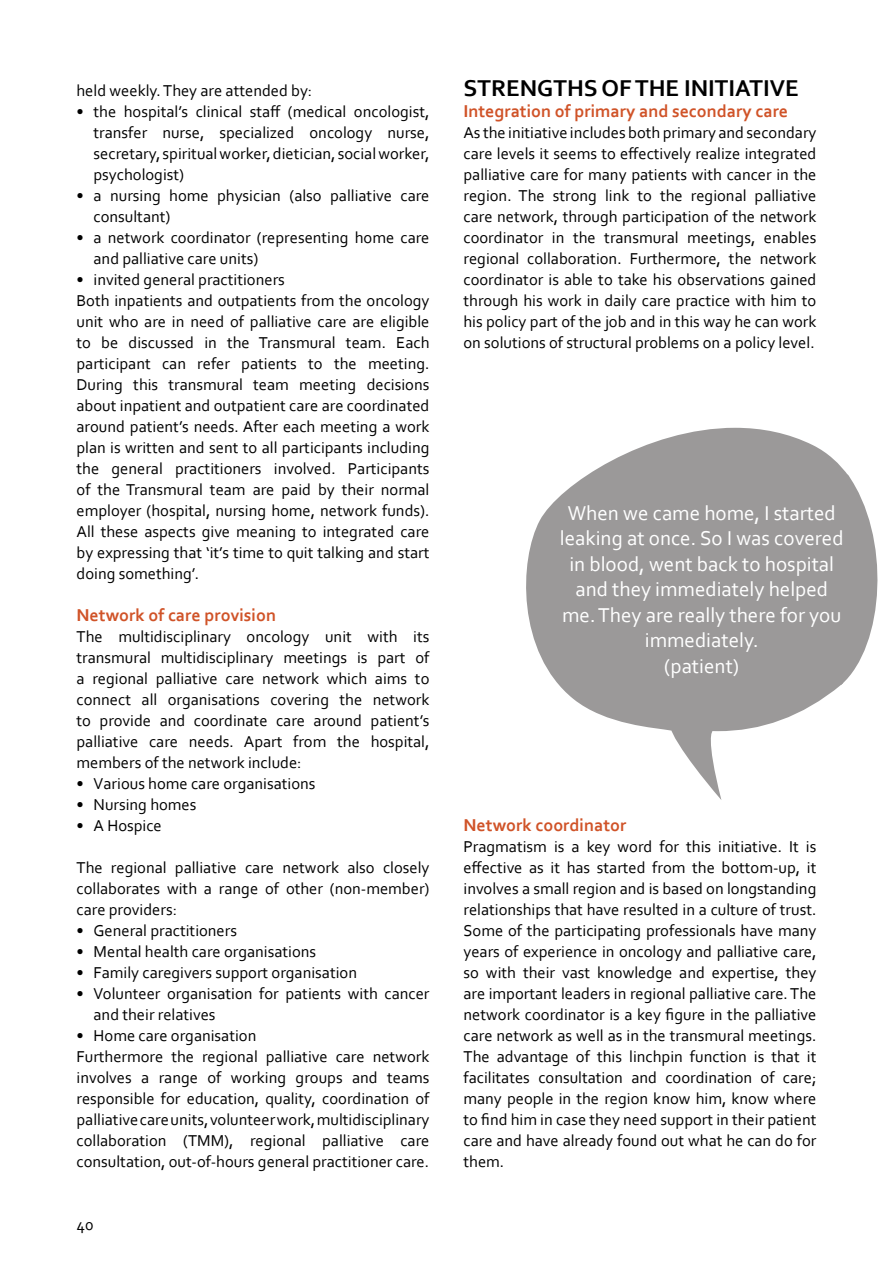
<style>
.page{position:relative;width:893px;height:1263px;background:#fff}
.page>*{position:absolute;margin:0;border:0;box-sizing:border-box;transform-origin:0 0}
.t1{font:700 24px "Corbel";color:#000}
.t2{font:21px/25.5px "Corbel";color:#fff;text-align:center}
.t3{font:700 18px "Corbel";color:#d05328}
.t4{font:16.5px/21px "Corbel";color:#000;text-align:justify}
</style>
<div class="page">
<svg style="left:526px;top:428px;width:321px;height:372px;fill:#9b9999"></svg>
<svg style="left:798px;top:474px;width:80px;height:211px;background:#a6a4a4"></svg>
<p class="t4" style="left:77px;top:80px;width:237px">held weekly. They are attended by:</p>
<p class="t4" style="left:94px;top:101px;width:337px;text-indent:-17px">• the hospital’s clinical staff (medical oncologist, transfer nurse, specialized oncology nurse, secretary, spiritual worker, dietician, social worker, psychologist)</p>
<p class="t4" style="left:94px;top:185px;width:337px;text-indent:-17px">• a nursing home physician (also palliative care consultant)</p>
<p class="t4" style="left:94px;top:227px;width:337px;text-indent:-17px">• a network coordinator (representing home care and palliative care units)</p>
<p class="t4" style="left:77px;top:269px;width:354px;text-align:left">• invited general practitioners<br>Both inpatients and outpatients from the oncology unit who are in need of palliative care are eligible to be discussed in the Transmural team. Each participant can refer patients to the meeting.<br>During this transmural team meeting decisions about inpatient and outpatient care are coordinated around patient’s needs. After each meeting a work plan is written and sent to all participants including the general practitioners involved. Participants of the Transmural team are paid by their normal employer (hospital, nursing home, network funds).<br>All these aspects give meaning to integrated care by expressing that ‘it’s time to quit talking and start doing something’.</p>
<p class="t3" style="left:77px;top:604px;width:201px">Network of care provision</p>
<p class="t4" style="left:77px;top:626px;width:354px">The multidisciplinary oncology unit with its transmural multidisciplinary meetings is part of a regional palliative care network which aims to connect all organisations covering the network to provide and coordinate care around patient’s palliative care needs. Apart from the hospital, members of the network include:</p>
<p class="t4" style="left:77px;top:773px;width:241px">• Various home care organisations</p>
<p class="t4" style="left:77px;top:794px;width:121px">• Nursing homes</p>
<p class="t4" style="left:77px;top:815px;width:87px">• A Hospice</p>
<p class="t4" style="left:77px;top:857px;width:354px">The regional palliative care network also closely collaborates with a range of other (non-member) care providers:</p>
<p class="t4" style="left:77px;top:920px;width:162px">• General practitioners</p>
<p class="t4" style="left:77px;top:941px;width:241px">• Mental health care organisations</p>
<p class="t4" style="left:77px;top:962px;width:282px">• Family caregivers support organisation</p>
<p class="t4" style="left:94px;top:983px;width:337px;text-indent:-17px">• Volunteer organisation for patients with cancer and their relatives</p>
<p class="t4" style="left:77px;top:1025px;width:354px;text-align:left">• Home care organisation<br>Furthermore the regional palliative care network involves a range of working groups and teams responsible for education, quality, coordination of palliative care units, volunteer work, multidisciplinary collaboration (TMM), regional palliative care consultation, out-of-hours general practitioner care.</p>
<p class="t4" style="left:77px;top:1214px;width:19px">40</p>
<h1 class="t1" style="left:463px;top:73px;width:337px">STRENGTHS OF THE INITIATIVE</h1>
<p class="t3" style="left:463px;top:100px;width:326px">Integration of primary and secondary care</p>
<p class="t4" style="left:463px;top:122px;width:354px">As the initiative includes both primary and secondary care levels it seems to effectively realize integrated palliative care for many patients with cancer in the region. The strong link to the regional palliative care network, through participation of the network coordinator in the transmural meetings, enables regional collaboration. Furthermore, the network coordinator is able to take his observations gained through his work in daily care practice with him to his policy part of the job and in this way he can work on solutions of structural problems on a policy level.</p>
<p class="t2" style="left:560px;top:499px;width:285px">When we came home, I started leaking at once. So I was covered in blood, went back to hospital and they immediately helped me. They are really there for you immediately.<br>(patient)</p>
<p class="t3" style="left:463px;top:814px;width:164px">Network coordinator</p>
<p class="t4" style="left:463px;top:836px;width:354px">Pragmatism is a key word for this initiative. It is effective as it has started from the bottom-up, it involves a small region and is based on longstanding relationships that have resulted in a culture of trust.<br>Some of the participating professionals have many years of experience in oncology and palliative care, so with their vast knowledge and expertise, they are important leaders in regional palliative care. The network coordinator is a key figure in the palliative care network as well as in the transmural meetings.<br>The advantage of this linchpin function is that it facilitates consultation and coordination of care; many people in the region know him, know where to find him in case they need support in their patient care and have already found out what he can do for them.</p>
</div>
